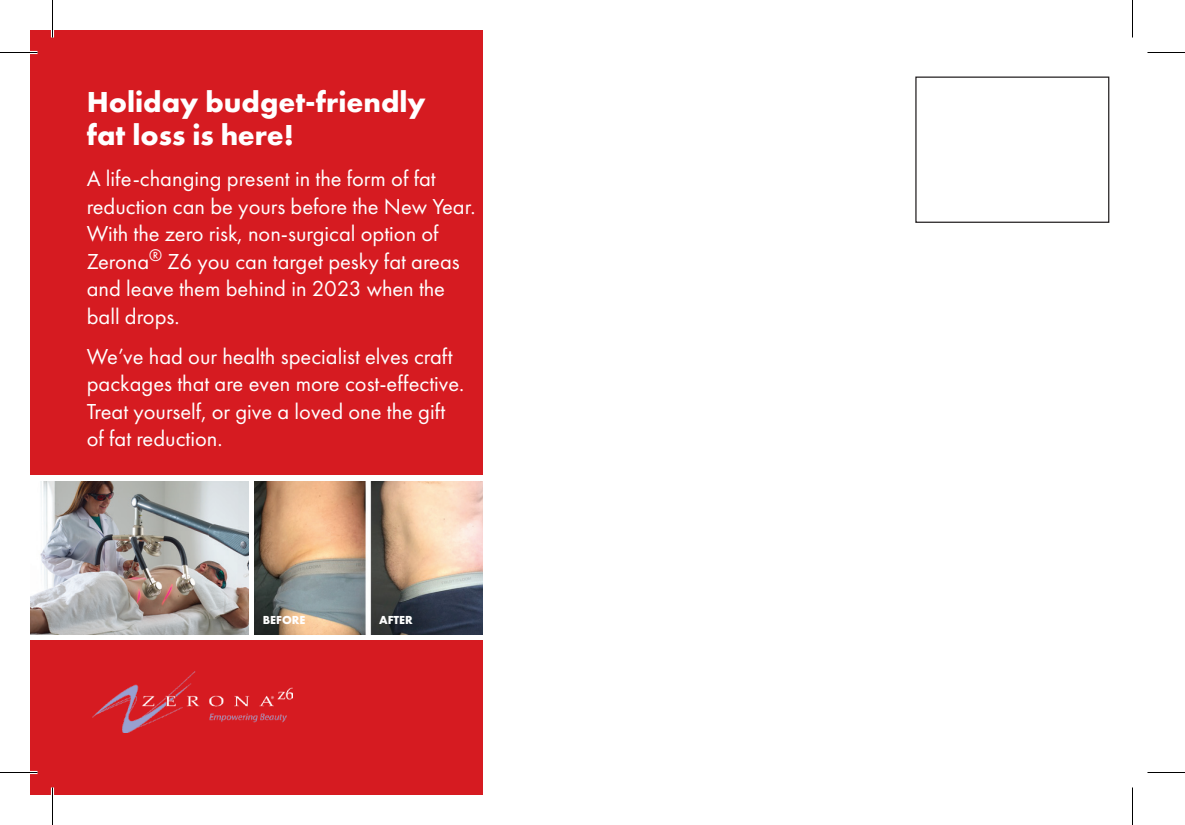
<style>
.page{position:relative;width:1185px;height:825px;background:#fff}
.page>*{position:absolute;margin:0;border:0;box-sizing:border-box;transform-origin:0 0}
.t1{font:700 30px/32.5px "Futura PT";color:#fff}
.t2{font:22.5px/27.5px "Futura PT";color:#fff}
.t3{font:700 12px "Futura PT";color:#fff}
</style>
<div class="page">
<div style="left:30px;top:30px;width:453px;height:765px;background:#d61b21"></div>
<img style="left:92px;top:671px;width:201px;height:62px">
<div style="left:915px;top:77px;width:194px;height:146px;border:1px solid #231f20"></div>
<div style="left:30px;top:475px;width:457px;height:165px;background:#fff"></div>
<img style="left:254px;top:481px;width:228px;height:153px">
<img style="left:30px;top:481px;width:218px;height:153px">
<hr style="left:0;top:51px;width:38px;height:3px;background:#fff">
<hr style="left:0;top:771px;width:38px;height:3px;background:#fff">
<hr style="left:51px;top:0;width:3px;height:38px;background:#fff">
<hr style="left:51px;top:788px;width:3px;height:37px;background:#fff">
<hr style="left:0;top:52px;width:38px;height:1px;background:#000">
<hr style="left:1148px;top:52px;width:37px;height:1px;background:#000">
<hr style="left:0;top:772px;width:38px;height:1px;background:#000">
<hr style="left:1148px;top:772px;width:37px;height:1px;background:#000">
<hr style="left:52px;top:0;width:1px;height:38px;background:#000">
<hr style="left:52px;top:788px;width:1px;height:37px;background:#000">
<hr style="left:1132px;top:0;width:1px;height:38px;background:#000">
<hr style="left:1132px;top:788px;width:1px;height:37px;background:#000">
<p class="t1" style="left:87px;top:85px;width:340px">Holiday budget-friendly fat loss is here!</p>
<p class="t2" style="left:87px;top:165px;width:390px">A life-changing present in the form of fat reduction can be yours before the New Year.<br>With the zero risk, non-surgical option of Zerona<sup>®</sup> Z6 you can target pesky fat areas and leave them behind in 2023 when the ball drops.</p>
<p class="t2" style="left:87px;top:343px;width:379px">We’ve had our health specialist elves craft packages that are even more cost-effective.<br>Treat yourself, or give a loved one the gift of fat reduction.</p>
<p class="t3" style="left:263px;top:613px;width:44px">BEFORE</p>
<p class="t3" style="left:379px;top:613px;width:35px">AFTER</p>
</div>
